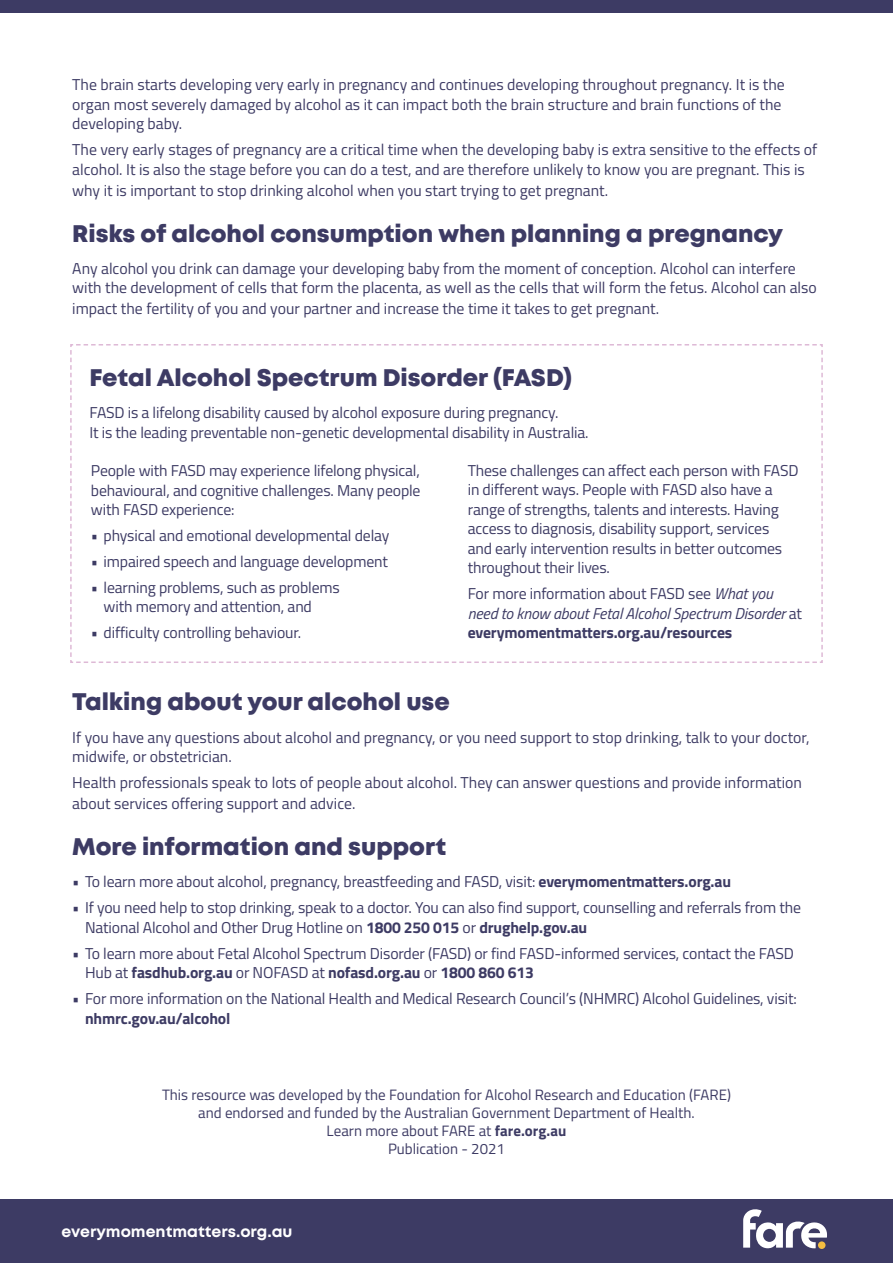
<style>
.page{position:relative;width:893px;height:1263px;background:#fff}
.page>*{position:absolute;margin:0;border:0;box-sizing:border-box;transform-origin:0 0}
.t1{font:800 24px "Mont";color:#3d3b64}
.Body_Copy{font:15.75px/19.5px "Titillium Web";color:#3d3b64}
.Bullet{font:15.75px/19.5px "Titillium Web";letter-spacing:-.01em;color:#3d3b64}
.Body_Copy-2{font:italic 15.75px/19.5px "Titillium Web";letter-spacing:-.01em;color:#3d3b64}
.Body_Copy-3{font:700 15.75px "Mont";color:#fff}
.Body_Copy-4{font:15px "Titillium Web";color:#3d3b64}
.s1{font-style:normal}
.s2{font-weight:700;font-style:normal}
.s3{font-weight:700}
</style>
<div class="page">
<div style="left:0;top:1199px;width:893px;height:64px;background:#3d3b64"></div>
<svg style="left:743px;top:1209px;width:84px;height:39px"></svg>
<div style="left:0;top:0;width:893px;height:13px;background:#3d3b64"></div>
<svg style="left:70px;top:344px;width:753px;height:319px"></svg>
<p class="Body_Copy" style="left:72px;top:74px;width:714px">The brain starts developing very early in pregnancy and continues developing throughout pregnancy. It is the organ most severely damaged by alcohol as it can impact both the brain structure and brain functions of the developing baby.</p>
<p class="Body_Copy" style="left:72px;top:139px;width:747px">The very early stages of pregnancy are a critical time when the developing baby is extra sensitive to the effects of alcohol. It is also the stage before you can do a test, and are therefore unlikely to know you are pregnant. This is</p>
<p class="Body_Copy" style="left:72px;top:179px;width:537px">why it is important to stop drinking alcohol when you start trying to get pregnant.</p>
<p class="t1" style="left:72px;top:218px;width:712px">Risks of alcohol consumption when planning a pregnancy</p>
<p class="Body_Copy" style="left:72px;top:258px;width:746px">Any alcohol you drink can damage your developing baby from the moment of conception. Alcohol can interfere with the development of cells that form the placenta, as well as the cells that will form the fetus. Alcohol can also</p>
<p class="Body_Copy" style="left:72px;top:298px;width:588px">impact the fertility of you and your partner and increase the time it takes to get pregnant.</p>
<p class="t1" style="left:89px;top:362px;width:484px">Fetal Alcohol Spectrum Disorder (FASD)</p>
<p class="Body_Copy" style="left:89px;top:402px;width:501px">FASD is a lifelong disability caused by alcohol exposure during pregnancy.<br>It is the leading preventable non-genetic developmental disability in Australia.</p>
<p class="Body_Copy" style="left:91px;top:460px;width:331px;text-align:justify">People with FASD may experience lifelong physical, behavioural, and cognitive challenges. Many people with FASD experience:</p>
<p class="Bullet" style="left:91px;top:525px;width:300px">• physical and emotional developmental delay</p>
<p class="Bullet" style="left:91px;top:551px;width:299px">• impaired speech and language development</p>
<p class="Bullet" style="left:104px;top:577px;width:238px;text-indent:-13px">• learning problems, such as problems with memory and attention, and</p>
<p class="Bullet" style="left:91px;top:622px;width:212px">• difficulty controlling behaviour.</p>
<p class="Body_Copy" style="left:468px;top:460px;width:332px">These challenges can affect each person with FASD in different ways. People with FASD also have a range of strengths, talents and interests. Having access to diagnosis, disability support, services<br>and early intervention results in better outcomes throughout their lives.</p>
<p class="Body_Copy-2" style="left:468px;top:583px;width:336px"><span class="s1">For more information about FASD see</span> What you need to know about Fetal Alcohol Spectrum Disorder <span class="s1">at </span><span class="s2">everymomentmatters.org.au/resources</span></p>
<p class="t1" style="left:72px;top:686px;width:379px">Talking about your alcohol use</p>
<p class="Body_Copy" style="left:72px;top:727px;width:739px">If you have any questions about alcohol and pregnancy, or you need support to stop drinking, talk to your doctor, midwife, or obstetrician.</p>
<p class="Body_Copy" style="left:72px;top:771px;width:731px;line-height:21px">Health professionals speak to lots of people about alcohol. They can answer questions and provide information about services offering support and advice.</p>
<p class="t1" style="left:72px;top:831px;width:375px">More information and support</p>
<p class="Bullet" style="left:72px;top:871px;width:660px">• To learn more about alcohol, pregnancy, breastfeeding and FASD, visit: <span class="s3">everymomentmatters.org.au</span></p>
<p class="Bullet" style="left:85px;top:897px;width:717px;text-indent:-13px">• If you need help to stop drinking, speak to a doctor. You can also find support, counselling and referrals from the<br>National Alcohol and Other Drug Hotline on <span class="s3">1800 250 015</span> or <span class="s3">drughelp.gov.au</span></p>
<p class="Bullet" style="left:85px;top:943px;width:710px;text-indent:-13px">• To learn more about Fetal Alcohol Spectrum Disorder (FASD) or find FASD-informed services, contact the FASD<br>Hub at <span class="s3">fasdhub.org.au</span> or NOFASD at <span class="s3">nofasd.org.au</span> or <span class="s3">1800 860 613</span></p>
<p class="Bullet" style="left:85px;top:988px;width:713px;text-indent:-13px">• For more information on the National Health and Medical Research Council’s (NHMRC) Alcohol Guidelines, visit: <span class="s3">nhmrc.gov.au/alcohol</span></p>
<p class="Body_Copy-4" style="left:162px;top:1084px;width:570px">This resource was developed by the Foundation for Alcohol Research and Education (FARE)</p>
<p class="Body_Copy-4" style="left:198px;top:1102px;width:498px">and endorsed and funded by the Australian Government Department of Health.</p>
<p class="Body_Copy-4" style="left:327px;top:1120px;width:241px">Learn more about FARE at <span class="s3">fare.org.au</span></p>
<p class="Body_Copy-4" style="left:388px;top:1138px;width:118px">Publication - 2021</p>
<p class="Body_Copy-3" style="left:62px;top:1221px;width:232px">everymomentmatters.org.au</p>
</div>
